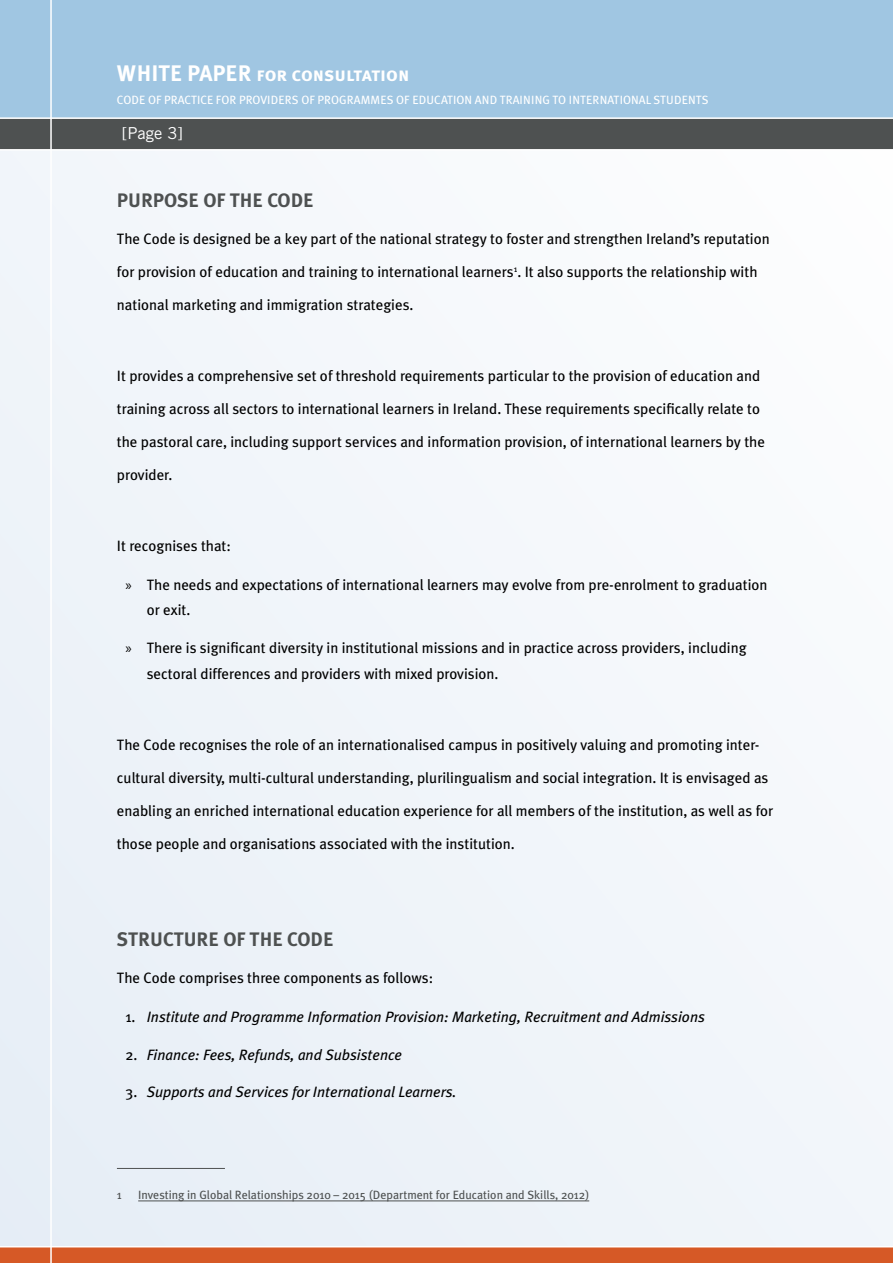
<style>
.page{position:relative;width:893px;height:1263px;background:#fff}
.page>*{position:absolute;margin:0;border:0;box-sizing:border-box;transform-origin:0 0}
.t1{font:19.5px "Meta Plus Bold Caps";color:#4e5151}
.t2{font:19.5px "Meta Plus Bold Caps";color:#fff}
.t3{font:16.5px "Trade Gothic";color:#fff}
.t4{font:15px/25.5px "Meta Plus";color:#000}
.t5{font:italic 15px "Meta Plus";color:#000}
.t6{font:12px "Meta Plus";color:#fff}
.t7{font:12px "Meta Plus";color:#4e5151}
.s1{font-size:22.5px}
.s2{font-family:"Myriad Pro"}
.s3{font-style:normal}
</style>
<div class="page">
<div style="left:0;top:133px;width:893px;height:1130px;background:#f1f5fa"></div>
<div style="left:0;top:0;width:893px;height:128px;background:#a0c6e2"></div>
<svg style="left:0;top:117px;width:893px;height:34px;background:#606364"></svg>
<svg style="left:0;top:1246px;width:893px;height:17px;background:#d96739"></svg>
<hr style="left:50px;top:0;width:2px;height:1263px;background:#fff">
<hr style="left:117px;top:1168px;width:108px;height:1px;background:#4e5151">
<hr style="left:138px;top:1201px;width:451px;height:1px;background:#4e5151">
<h1 class="t2" style="left:117px;top:63px;width:294px"><span class="s1">WHITE PAPER</span> for consultation</h1>
<p class="t6" style="left:117px;top:93px;width:593px">CODE OF PRACTICE FOR PROVIDERS OF PROGRAMMES OF EDUCATION AND TRAINING TO INTERNATIONAL STUDENTS</p>
<p class="t3" style="left:122px;top:124px;width:62px">[Page 3]</p>
<h1 class="t1" style="left:117px;top:189px;width:198px">PURPOSE OF THE CODE</h1>
<p class="t4" style="left:117px;top:226px;width:654px">The Code is designed be a key part of the national strategy to foster and strengthen Ireland’s reputation</p>
<p class="t4" style="left:117px;top:259px;width:642px">for provision of education and training to international learners<sup>1</sup>. It also supports the relationship with</p>
<p class="t4" style="left:117px;top:292px;width:298px">national marketing and immigration strategies.</p>
<p class="t4" style="left:117px;top:363px;width:645px">It provides a comprehensive set of threshold requirements particular to the provision of education and</p>
<p class="t4" style="left:117px;top:396px;width:645px">training across all sectors to international learners in Ireland. These requirements specifically relate to</p>
<p class="t4" style="left:117px;top:429px;width:650px">the pastoral care, including support services and information provision, of international learners by the</p>
<p class="t4" style="left:117px;top:462px;width:57px">provider.</p>
<p class="t4" style="left:117px;top:533px;width:116px">It recognises that:</p>
<p class="t4" style="left:147px;top:571px;width:622px;text-indent:-21px"><span class="s2">»</span> The needs and expectations of international learners may evolve from pre-enrolment to graduation or exit.</p>
<p class="t4" style="left:147px;top:635px;width:601px;text-indent:-21px"><span class="s2">»</span> There is significant diversity in institutional missions and in practice across providers, including sectoral differences and providers with mixed provision.</p>
<p class="t4" style="left:117px;top:728px;width:653px;line-height:33px">The Code recognises the role of an internationalised campus in positively valuing and promoting inter&shy;cultural diversity, multi-cultural understanding, plurilingualism and social integration. It is envisaged as</p>
<p class="t4" style="left:117px;top:798px;width:658px">enabling an enriched international education experience for all members of the institution, as well as for</p>
<p class="t4" style="left:117px;top:831px;width:399px">those people and organisations associated with the institution.</p>
<h1 class="t1" style="left:117px;top:928px;width:218px">STRUCTURE OF THE CODE</h1>
<p class="t4" style="left:117px;top:965px;width:318px">The Code comprises three components as follows:</p>
<p class="t5" style="left:125px;top:1008px;width:581px"><span class="s3">1.</span> Institute and Programme Information Provision: Marketing, Recruitment and Admissions</p>
<p class="t5" style="left:125px;top:1046px;width:278px"><span class="s3">2.</span> Finance: Fees, Refunds, and Subsistence</p>
<p class="t5" style="left:125px;top:1083px;width:333px"><span class="s3">3.</span> Supports and Services for International Learners.</p>
<p class="t7" style="left:117px;top:1188px;width:6px">1</p>
<p class="t7" style="left:138px;top:1188px;width:453px">Investing in Global Relationships 2010 – 2015 (Department for Education and Skills, 2012)</p>
</div>
